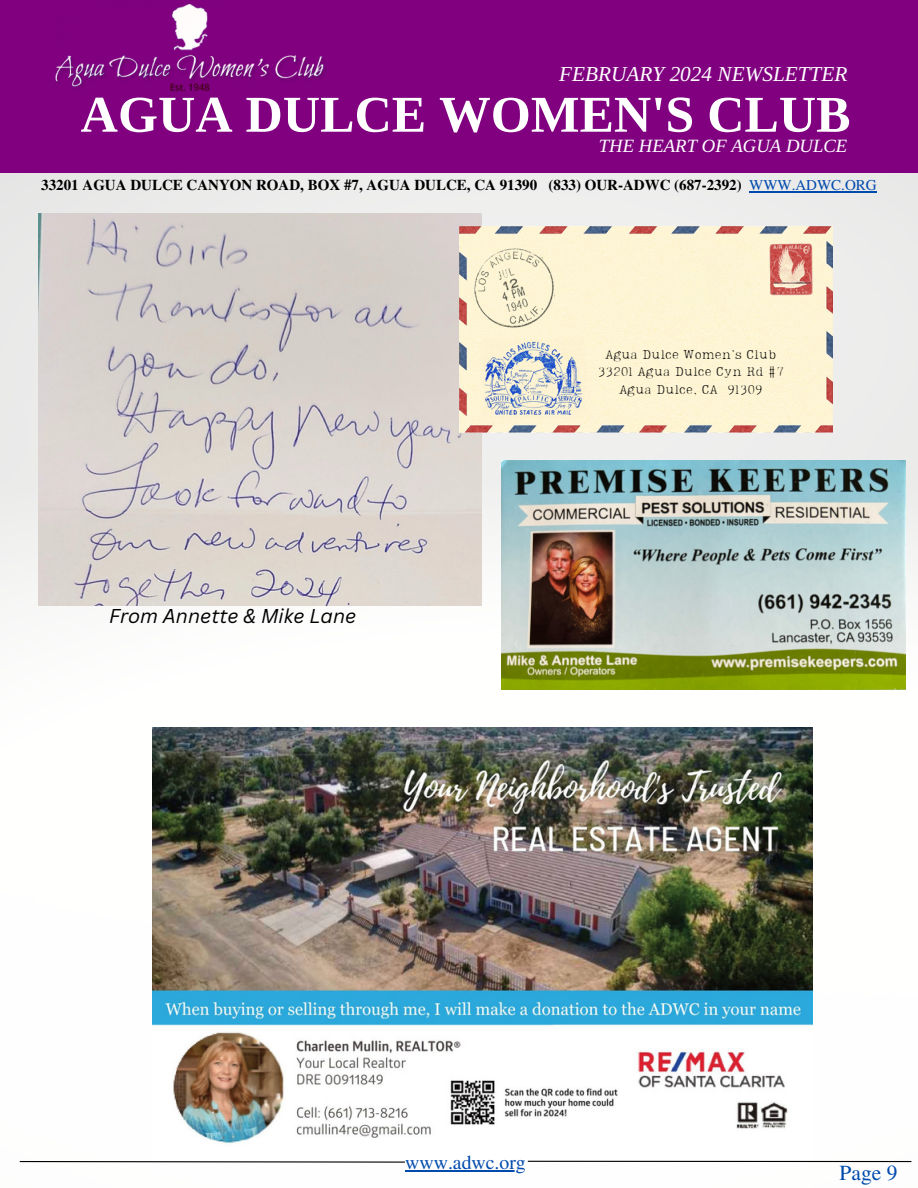
<style>
.page{position:relative;width:918px;height:1188px;background:#fff}
.page>*{position:absolute;margin:0;border:0;box-sizing:border-box;transform-origin:0 0}
.t1{font:700 51.6px "Libra Serif Modern";color:#fff}
.t2{font:21.45px "Te X Gyre Termes";color:#004aad}
.t3{font:italic 21.3px "Libra Serif Modern";color:#fff}
.t4{font:19.8px "Te X Gyre Termes";color:#004aad}
.t5{font:italic 19.5px "Canva Sans";color:#000}
.t6{font:italic 18.75px "Libra Serif Modern";color:#fff}
.t7{font:700 15px "Te X Gyre Termes";color:#000}
.t8{font:12.9px/17.7px "Lumios TW Tape";color:#000;text-align:center}
.s1{font-weight:400;color:#004aad}
</style>
<div class="page">
<img style="left:0;top:173px;width:918px;height:999px">
<img style="left:152px;top:727px;width:660px;height:433px">
<svg style="left:19px;top:1160px;width:387px;height:3px"></svg>
<hr style="left:528px;top:1161px;width:383px;height:1px;background:#000">
<hr style="left:405px;top:1170px;width:121px;height:1px;background:#004aad">
<div style="left:0;top:0;width:918px;height:173px;background:#800080"></div>
<img style="left:56px;top:5px;width:269px;height:86px">
<hr style="left:749px;top:191px;width:128px;height:1px;background:#004aad">
<img style="left:39px;top:214px;width:443px;height:391px">
<img style="left:502px;top:460px;width:404px;height:230px">
<img style="left:459px;top:227px;width:373px;height:205px">
<div style="left:587px;top:322px;width:208px;height:98px;background:#fef5d4"></div>
<h3 class="t3" style="left:559px;top:62px;width:290px">FEBRUARY 2024 NEWSLETTER</h3>
<h1 class="t1" style="left:81px;top:85px;width:771px">AGUA DULCE WOMEN'S CLUB</h1>
<p class="t6" style="left:599px;top:136px;width:250px">THE HEART OF AGUA DULCE</p>
<p class="t7" style="left:41px;top:173px;width:837px">33201 AGUA DULCE CANYON ROAD, BOX #7, AGUA DULCE, CA 91390 (833) OUR-ADWC (687-2392) <span class="s1">WWW.ADWC.ORG</span></p>
<h3 class="t5" style="left:109px;top:602px;width:249px">From Annette &amp; Mike Lane</h3>
<p class="t8" style="left:598px;top:344px;width:188px">Agua Dulce Women’s Club<br>33201 Agua Dulce Cyn Rd #7<br>Agua Dulce, CA 91309</p>
<h3 class="t4" style="left:405px;top:1148px;width:122px">www.adwc.org</h3>
<h2 class="t2" style="left:840px;top:1157px;width:59px">Page 9</h2>
</div>
